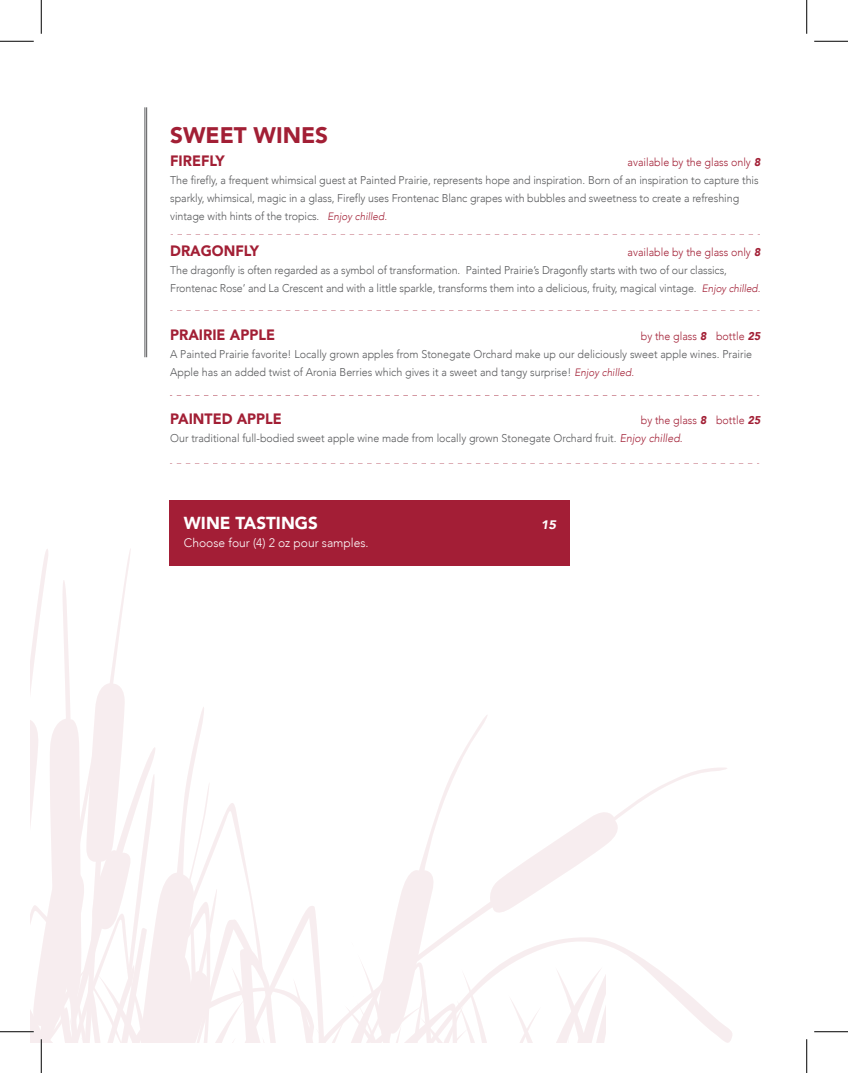
<style>
.page{position:relative;width:848px;height:1073px;background:#fff}
.page>*{position:absolute;margin:0;border:0;box-sizing:border-box;transform-origin:0 0}
.t1{font:900 22.5px "Avenir";color:#a21f35}
.t2{font:900 17.38px "Avenir";color:#fff}
.t3{font:900 15px "Avenir";color:#a21f35;scale:.95 1}
.t4{font:300 12.25px "Avenir";color:#fff}
.t5{font:italic 900 12.25px "Avenir";color:#fff;scale:1.05 1}
.t6{font:300 11.25px/18px "Avenir";letter-spacing:-.005em;color:#57585a;scale:.95 1}
.s1{color:#a21f35}
.s2{font-weight:900;font-style:italic;color:#a21f35}
.s3{font-style:italic;font-size:10.62px;color:#a21f35}
.s4{font-style:italic;color:#a21f35}
</style>
<div class="page">
<svg style="left:603px;top:768px;width:124px;height:79px"></svg>
<svg style="left:603px;top:939px;width:129px;height:103px"></svg>
<svg style="left:30px;top:543px;width:573px;height:499px"></svg>
<svg style="left:170px;top:310px;width:589px;height:1px"></svg>
<hr style="left:145px;top:107px;width:1px;height:250px;background:#57585a">
<hr style="left:146px;top:107px;width:1px;height:250px;background:#57585a">
<svg style="left:171px;top:234px;width:589px;height:1px"></svg>
<svg style="left:170px;top:395px;width:589px;height:1px"></svg>
<div style="left:170px;top:500px;width:399px;height:65px;background:#a31e36"></div>
<svg style="left:170px;top:463px;width:589px;height:1px"></svg>
<hr style="left:0;top:1030px;width:34px;height:2px;background:#fff">
<hr style="left:40px;top:1039px;width:2px;height:33px;background:#fff">
<hr style="left:0;top:41px;width:34px;height:1px;background:#000">
<hr style="left:814px;top:41px;width:34px;height:1px;background:#000">
<hr style="left:0;top:1031px;width:34px;height:1px;background:#000">
<hr style="left:814px;top:1031px;width:34px;height:1px;background:#000">
<hr style="left:41px;top:0;width:1px;height:34px;background:#000">
<hr style="left:41px;top:1039px;width:1px;height:33px;background:#000">
<hr style="left:806px;top:0;width:1px;height:34px;background:#000">
<hr style="left:806px;top:1039px;width:1px;height:33px;background:#000">
<h1 class="t1" style="left:170px;top:116px;width:159px">SWEET WINES</h1>
<h3 class="t3" style="left:170px;top:148px;width:59px">FIREFLY</h3>
<p class="t6" style="left:170px;top:153px;width:622px;text-indent:457px"><span class="s1">available by the glass only</span> <span class="s2">8<br></span>The firefly, a frequent whimsical guest at Painted Prairie, represents hope and inspiration. Born of an inspiration to capture this sparkly, whimsical, magic in a glass, Firefly uses Frontenac Blanc grapes with bubbles and sweetness to create a refreshing vintage with hints of the tropics. <span class="s3">Enjoy chilled.</span></p>
<h3 class="t3" style="left:170px;top:238px;width:95px">DRAGONFLY</h3>
<p class="t6" style="left:170px;top:243px;width:622px;text-indent:457px"><span class="s1">available by the glass only</span> <span class="s2">8<br></span>The dragonfly is often regarded as a symbol of transformation. Painted Prairie’s Dragonfly starts with two of our classics,<br>Frontenac Rose’ and La Crescent and with a little sparkle, transforms them into a delicious, fruity, magical vintage. <span class="s3">Enjoy chilled.</span></p>
<h3 class="t3" style="left:170px;top:322px;width:112px">PRAIRIE APPLE</h3>
<p class="t6" style="left:170px;top:327px;width:622px;text-indent:470px"><span class="s1">by the glass</span> <span class="s2">8</span> <span class="s1">bottle</span> <span class="s2">25<br></span>A Painted Prairie favorite! Locally grown apples from Stonegate Orchard make up our deliciously sweet apple wines. Prairie<br>Apple has an added twist of Aronia Berries which gives it a sweet and tangy surprise! <span class="s3">Enjoy chilled.</span></p>
<h3 class="t3" style="left:170px;top:406px;width:119px">PAINTED APPLE</h3>
<p class="t6" style="left:170px;top:411px;width:622px;text-indent:470px"><span class="s1">by the glass</span> <span class="s2">8</span> <span class="s1">bottle</span> <span class="s2">25<br></span>Our traditional full-bodied sweet apple wine made from locally grown Stonegate Orchard fruit. <span class="s4">Enjoy chilled.</span></p>
<h2 class="t2" style="left:184px;top:508px;width:135px">WINE TASTINGS</h2>
<p class="t5" style="left:541px;top:514px;width:16px">15</p>
<p class="t4" style="left:184px;top:535px;width:186px">Choose four (4) 2 oz pour samples.</p>
</div>
